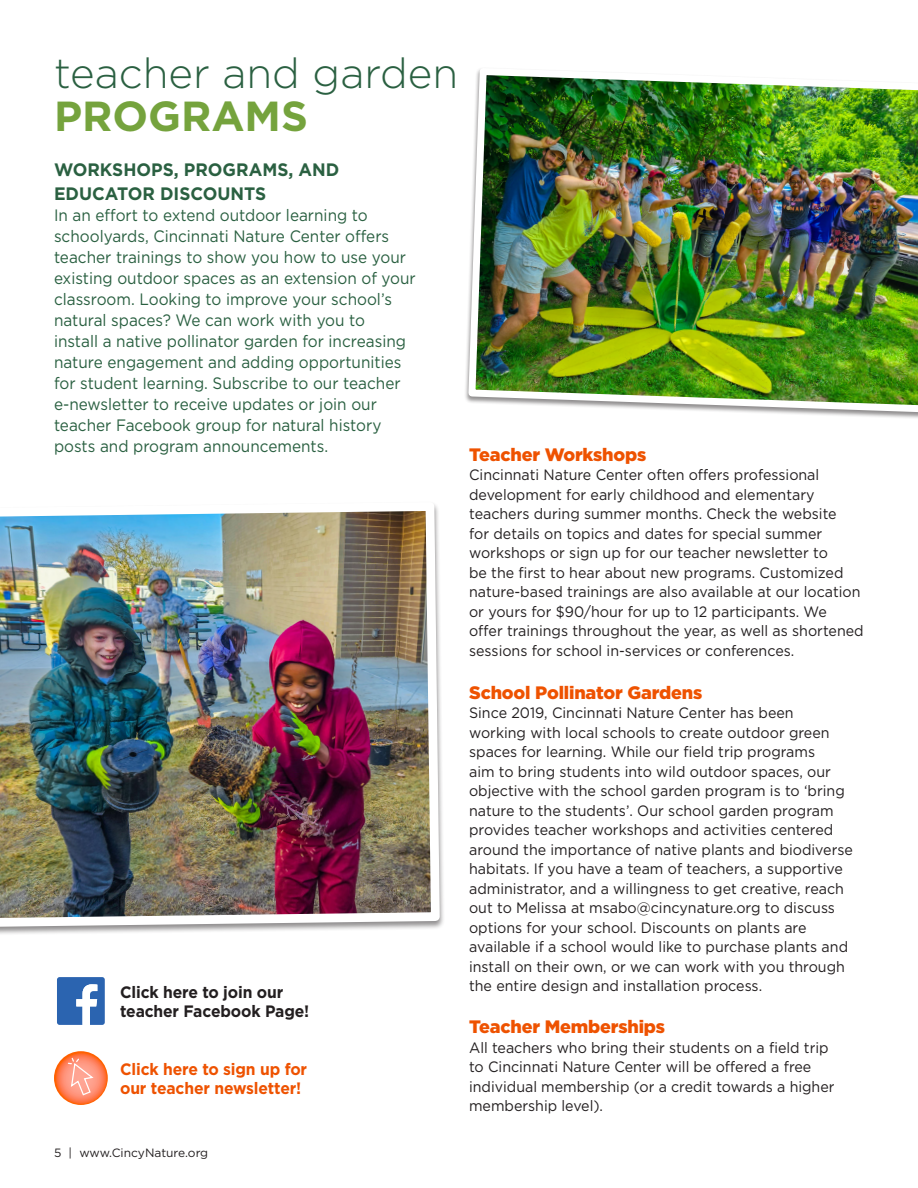
<style>
.page{position:relative;width:918px;height:1188px;background:#fff}
.page>*{position:absolute;margin:0;border:0;box-sizing:border-box;transform-origin:0 0}
.Section___header{font:300 42px/43.5px "Gotham";color:#2a6041}
.Intro{font:700 18px/24px "Gotham";color:#2a6041;scale:.96 1}
.Subhead_Lime_12pt{font:900 18px "Gotham";letter-spacing:-.01em;color:#ee5200}
.Copy___Black_NO_space{font:900 18px "Gotham";letter-spacing:-.01em;color:#ee5200}
.Intro-2{font:16.5px/21px "Gotham";color:#2a6041;scale:.93 1}
.Register_Here{font:700 16.5px/19.5px "Gotham";letter-spacing:-.01em;color:#ee5200;scale:.95 1}
.Register_Here-2{font:700 16.5px/19.5px "Gotham";letter-spacing:-.01em;color:#231f20;scale:.95 1}
.Copy___Black_NO_space-2{font:15px/19.5px "Gotham";color:#231f20;scale:.95 1}
.t1{font:12px "Gotham";color:#231f20}
.s1{font-weight:700;color:#75a33d}
</style>
<div class="page">
<img style="left:465px;top:69px;width:453px;height:347px">
<img style="left:0;top:504px;width:444px;height:428px">
<svg style="left:54px;top:1051px;width:54px;height:54px"></svg>
<svg style="left:68px;top:1057px;width:26px;height:39px"></svg>
<svg style="left:57px;top:977px;width:48px;height:48px"></svg>
<p class="Section___header" style="left:54px;top:50px;width:406px">teacher and garden<br><span class="s1">PROGRAMS</span></p>
<p class="Intro" style="left:54px;top:158px;width:299px">WORKSHOPS, PROGRAMS, AND<br>EDUCATOR DISCOUNTS</p>
<p class="Intro-2" style="left:54px;top:205px;width:391px">In an effort to extend outdoor learning to schoolyards, Cincinnati Nature Center offers teacher trainings to show you how to use your existing outdoor spaces as an extension of your classroom. Looking to improve your school’s natural spaces? We can work with you to<br>install a native pollinator garden for increasing nature engagement and adding opportunities for student learning. Subscribe to our teacher e-newsletter to receive updates or join our teacher Facebook group for natural history posts and program announcements.</p>
<p class="Register_Here-2" style="left:120px;top:982px;width:201px">Click here to join our teacher Facebook Page!</p>
<p class="Register_Here" style="left:120px;top:1059px;width:198px">Click here to sign up for our teacher newsletter!</p>
<p class="t1" style="left:54px;top:1145px;width:156px">5 | www.CincyNature.org</p>
<p class="Subhead_Lime_12pt" style="left:469px;top:442px;width:179px">Teacher Workshops</p>
<p class="Copy___Black_NO_space-2" style="left:469px;top:465px;width:417px">Cincinnati Nature Center often offers professional development for early childhood and elementary teachers during summer months. Check the website<br>for details on topics and dates for special summer workshops or sign up for our teacher newsletter to<br>be the first to hear about new programs. Customized nature-based trainings are also available at our location or yours for $90/hour for up to 12 participants. We offer trainings throughout the year, as well as shortened sessions for school in-services or conferences.</p>
<p class="Subhead_Lime_12pt" style="left:469px;top:680px;width:235px">School Pollinator Gardens</p>
<p class="Copy___Black_NO_space-2" style="left:469px;top:703px;width:406px">Since 2019, Cincinnati Nature Center has been working with local schools to create outdoor green spaces for learning. While our field trip programs<br>aim to bring students into wild outdoor spaces, our objective with the school garden program is to ‘bring nature to the students’. Our school garden program provides teacher workshops and activities centered around the importance of native plants and biodiverse habitats. If you have a team of teachers, a supportive administrator, and a willingness to get creative, reach out to Melissa at msabo@cincynature.org to discuss options for your school. Discounts on plants are available if a school would like to purchase plants and install on their own, or we can work with you through the entire design and installation process.</p>
<p class="Copy___Black_NO_space" style="left:469px;top:1014px;width:198px">Teacher Memberships</p>
<p class="Copy___Black_NO_space-2" style="left:469px;top:1037px;width:386px">All teachers who bring their students on a field trip to Cincinnati Nature Center will be offered a free individual membership (or a credit towards a higher membership level).</p>
</div>
